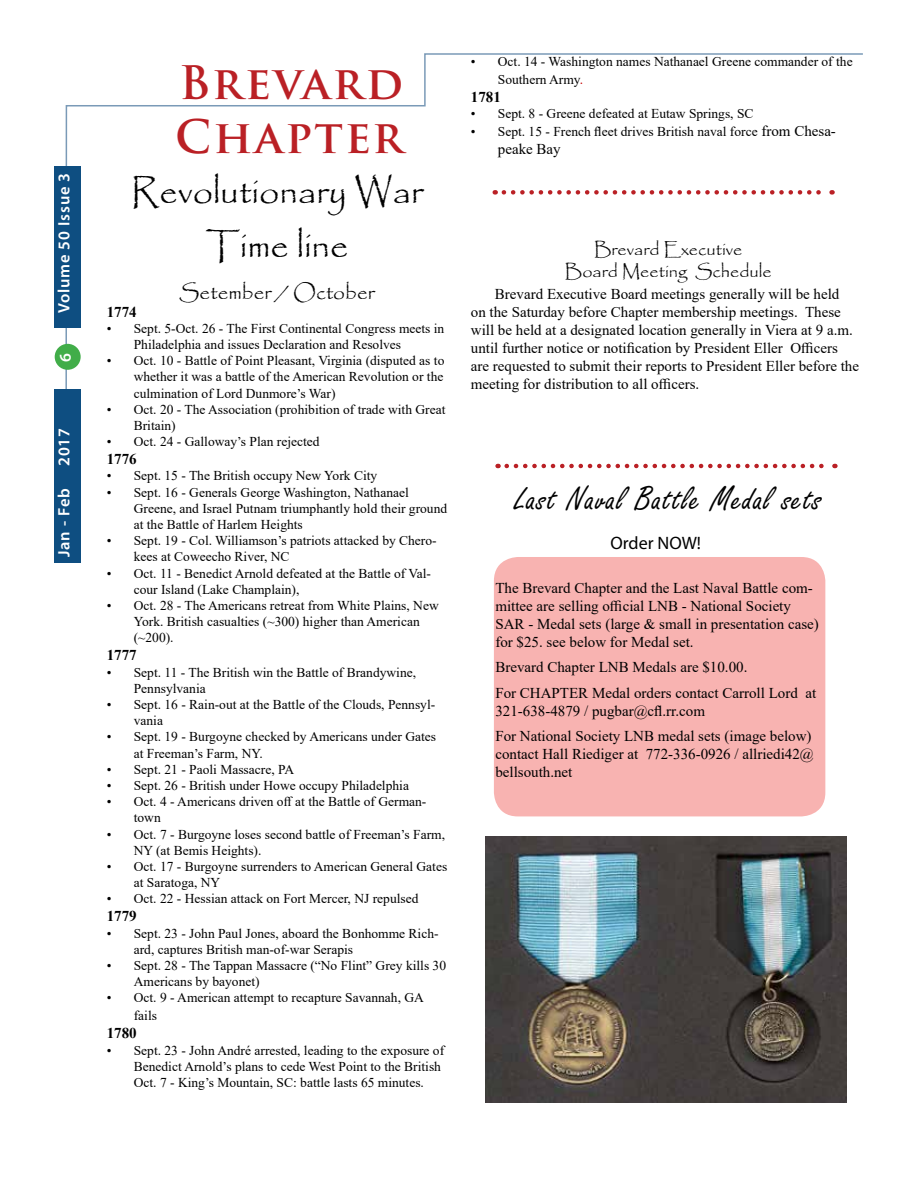
<style>
.page{position:relative;width:918px;height:1188px;background:#fff}
.page>*{position:absolute;margin:0;border:0;box-sizing:border-box;transform-origin:0 0}
.t1{font:700 45px/54px "Trajan Pro";letter-spacing:.05em;color:#ba2025}
.t2{font:36px "Freestyle Script";letter-spacing:.025em;color:#010000}
.t3{font:36px/54px "Papyrus";color:#000;text-align:center}
.t4{font:21px "Papyrus";color:#000}
.t5{font:18px/21.6px "Papyrus";color:#000;text-align:center}
.t6{font:18px "Myriad Pro";color:#000}
.t7{font:600 16.5px "Myriad Pro";letter-spacing:.05em;color:#fff}
.t8{font:15px/18px "Times New Roman";color:#000}
.t9{font:700 15px "Times New Roman";color:#000}
.t10{font:13.5px/16.2px "Times New Roman";color:#000}
.s1{color:#c70000}
.s2{font-size:15px}
</style>
<div class="page">
<svg style="left:65px;top:53px;width:798px;height:377px"></svg>
<div style="left:54px;top:166px;width:26px;height:162px;background:#0e4e81"></div>
<div style="left:55px;top:344px;width:26px;height:26px;background:#41ad49;border-radius:50%"></div>
<div style="left:54px;top:390px;width:26px;height:173px;background:#0e4e81"></div>
<div style="left:494px;top:557px;width:331px;height:259px;background:#f8b3b1;border-radius:24px"></div>
<img style="left:485px;top:837px;width:362px;height:265px">
<svg style="left:507px;top:464px;width:328px;height:4px"></svg>
<svg style="left:504px;top:190px;width:329px;height:5px"></svg>
<p class="t7" style="left:53px;top:313px;width:142px;rotate:-90deg">Volume 50 Issue 3</p>
<p class="t7" style="left:55px;top:362px;width:10px;rotate:-90deg">6</p>
<p class="t7" style="left:53px;top:466px;width:39px;rotate:-90deg">2017</p>
<p class="t7" style="left:53px;top:557px;width:70px;rotate:-90deg">Jan - Feb</p>
<h1 class="t1" style="left:175px;top:57px;width:230px">Brevard<br>Chapter</h1>
<h2 class="t3" style="left:131px;top:163px;width:294px">Revolutionary War<br>Time line</h2>
<h3 class="t4" style="left:179px;top:279px;width:197px">Setember / October</h3>
<p class="t9" style="left:107px;top:301px;width:31px">1774</p>
<p class="t10" style="left:134px;top:320px;width:312px;text-indent:-27px">• Sept. 5-Oct. 26 - The First Continental Congress meets in<br>Philadelphia and issues Declaration and Resolves</p>
<p class="t10" style="left:134px;top:352px;width:312px;text-align:justify;text-indent:-27px">• Oct. 10 - Battle of Point Pleasant, Virginia (disputed as to whether it was a battle of the American Revolution or the culmination of Lord Dunmore’s War)</p>
<p class="t10" style="left:134px;top:401px;width:313px;text-indent:-27px">• Oct. 20 - The Association (prohibition of trade with Great<br>Britain)</p>
<p class="t10" style="left:107px;top:433px;width:214px">• Oct. 24 - Galloway’s Plan rejected</p>
<p class="t9" style="left:107px;top:448px;width:31px">1776</p>
<p class="t10" style="left:107px;top:467px;width:272px">• Sept. 15 - The British occupy New York City</p>
<p class="t10" style="left:134px;top:484px;width:315px;text-indent:-27px">• Sept. 16 - Generals George Washington, Nathanael<br>Greene, and Israel Putnam triumphantly hold their ground at the Battle of Harlem Heights</p>
<p class="t10" style="left:134px;top:532px;width:304px;text-indent:-27px">• Sept. 19 - Col. Williamson’s patriots attacked by Chero&shy;kees at Coweecho River, NC</p>
<p class="t10" style="left:134px;top:565px;width:299px;text-indent:-27px">• Oct. 11 - Benedict Arnold defeated at the Battle of Val&shy;cour Island (Lake Champlain),</p>
<p class="t10" style="left:134px;top:597px;width:307px;text-indent:-27px">• Oct. 28 - The Americans retreat from White Plains, New<br>York. British casualties (~300) higher than American (~200).</p>
<p class="t9" style="left:107px;top:645px;width:31px">1777</p>
<p class="t10" style="left:134px;top:664px;width:284px;text-indent:-27px">• Sept. 11 - The British win the Battle of Brandywine,<br>Pennsylvania</p>
<p class="t10" style="left:134px;top:696px;width:303px;text-indent:-27px">• Sept. 16 - Rain-out at the Battle of the Clouds, Pennsyl&shy;vania</p>
<p class="t10" style="left:134px;top:728px;width:304px;text-indent:-27px">• Sept. 19 - Burgoyne checked by Americans under Gates at Freeman’s Farm, NY.</p>
<p class="t10" style="left:107px;top:761px;width:189px">• Sept. 21 - Paoli Massacre, PA</p>
<p class="t10" style="left:107px;top:777px;width:304px">• Sept. 26 - British under Howe occupy Philadelphia</p>
<p class="t10" style="left:134px;top:793px;width:294px;text-indent:-27px">• Oct. 4 - Americans driven off at the Battle of German&shy;town</p>
<p class="t10" style="left:134px;top:826px;width:313px;text-indent:-27px">• Oct. 7 - Burgoyne loses second battle of Freeman’s Farm,<br>NY (at Bemis Heights).</p>
<p class="t10" style="left:134px;top:858px;width:315px;text-indent:-27px">• Oct. 17 - Burgoyne surrenders to American General Gates at Saratoga, NY</p>
<p class="t10" style="left:107px;top:890px;width:313px">• Oct. 22 - Hessian attack on Fort Mercer, NJ repulsed</p>
<p class="t9" style="left:107px;top:906px;width:31px">1779</p>
<p class="t10" style="left:134px;top:925px;width:306px;text-indent:-27px">• Sept. 23 - John Paul Jones, aboard the Bonhomme Rich&shy;ard, captures British man-of-war Serapis</p>
<p class="t10" style="left:134px;top:957px;width:314px;text-indent:-27px">• Sept. 28 - The Tappan Massacre (“No Flint” Grey kills 30<br>Americans by bayonet)</p>
<p class="t10" style="left:134px;top:988px;width:292px;line-height:18px;text-indent:-27px">• Oct. 9 - American attempt to recapture Savannah, GA fails</p>
<p class="t9" style="left:107px;top:1023px;width:31px">1780</p>
<p class="t10" style="left:134px;top:1042px;width:312px;text-indent:-27px">• Sept. 23 - John André arrested, leading to the exposure of<br>Benedict Arnold’s plans to cede West Point to the British<br>Oct. 7 - King’s Mountain, SC: battle lasts 65 minutes.</p>
<p class="t10" style="left:498px;top:52px;width:356px;line-height:18px;text-indent:-27px">• Oct. 14 - Washington names Nathanael Greene commander of the<br>Southern Army<span class="s1">.</span></p>
<p class="t9" style="left:471px;top:86px;width:31px">1781</p>
<p class="t10" style="left:471px;top:105px;width:284px">• Sept. 8 - Greene defeated at Eutaw Springs, SC</p>
<p class="t10" style="left:471px;top:123px;width:367px">• Sept. 15 - French fleet drives British naval force <span class="s2">from Chesa-</span></p>
<p class="t8" style="left:498px;top:140px;width:64px">peake Bay</p>
<h3 class="t5" style="left:565px;top:238px;width:208px">Brevard Executive<br>Board Meeting Schedule</h3>
<p class="t8" style="left:471px;top:284px;width:390px;text-indent:24px">Brevard Executive Board meetings generally will be held<br>on the Saturday before Chapter membership meetings. These will be held at a designated location generally in Viera at 9 a.m. until further notice or notification by President Eller Officers are requested to submit their reports to President Eller before the meeting for distribution to all officers.</p>
<h2 class="t2" style="left:515px;top:480px;width:309px">Last Naval Battle Medal sets</h2>
<h3 class="t6" style="left:611px;top:532px;width:92px">Order NOW!</h3>
<p class="t8" style="left:495px;top:578px;width:325px">The Brevard Chapter and the Last Naval Battle com&shy;mittee are selling official LNB - National Society SAR - Medal sets (large &amp; small in presentation case) for $25. see below for Medal set.</p>
<p class="t8" style="left:495px;top:654px;width:322px;line-height:25.5px">Brevard Chapter LNB Medals are $10.00.<br>For CHAPTER Medal orders contact Carroll Lord at</p>
<p class="t8" style="left:495px;top:698px;width:318px;line-height:25.5px">321-638-4879 / pugbar@cfl.rr.com<br>For National Society LNB medal sets (image below)</p>
<p class="t8" style="left:495px;top:745px;width:320px">contact Hall Riediger at 772-336-0926 / allriedi42@ bellsouth.net</p>
</div>
